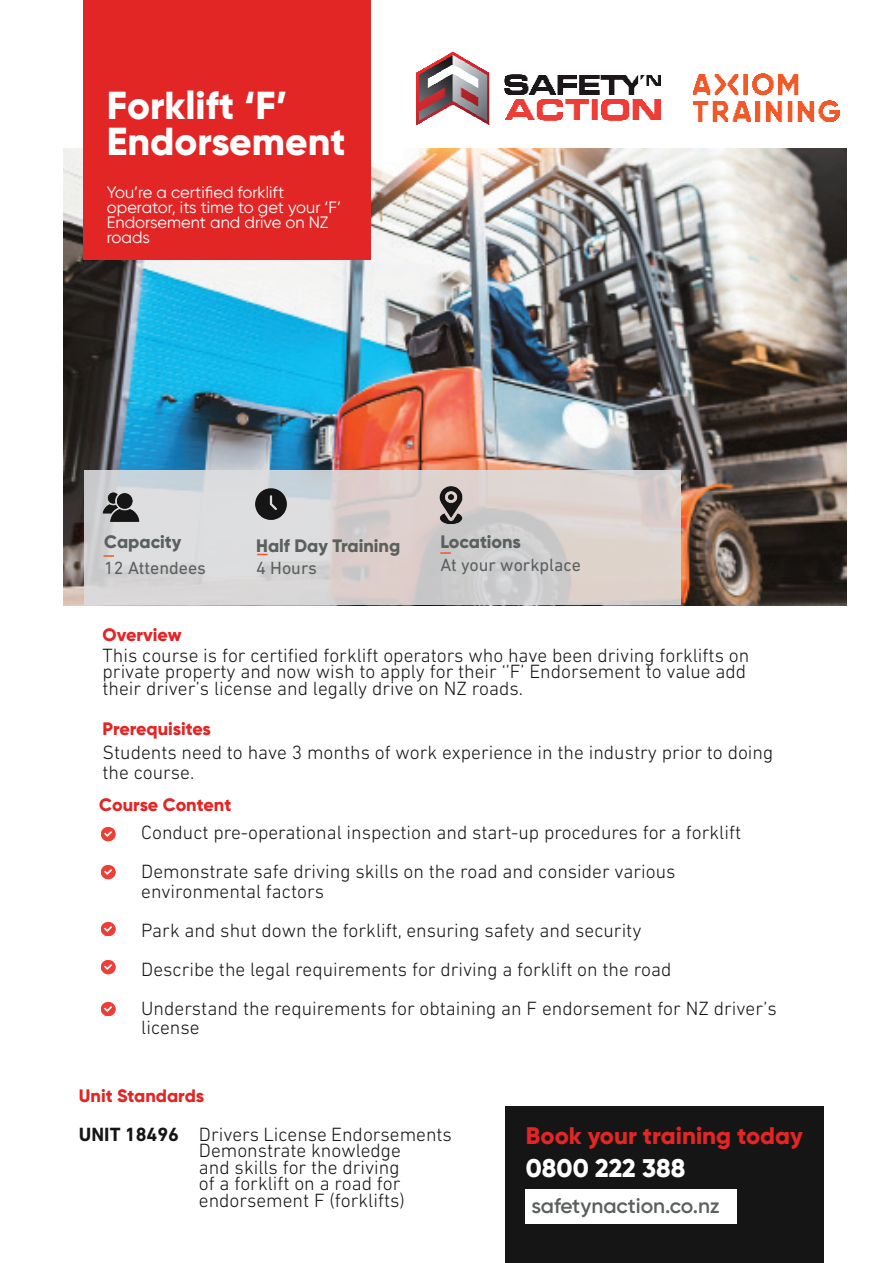
<style>
.page{position:relative;width:893px;height:1263px;background:#fff}
.page>*{position:absolute;margin:0;border:0;box-sizing:border-box;transform-origin:0 0}
.t1{font:800 39px/36px "Gilroy";color:#fff}
.t2{font:800 25.5px "Gilroy";color:#fff}
.t3{font:800 24px "Gilroy";color:#e22525}
.t4{font:600 21px "Gilroy";color:#5a605e}
.t5{font:300 19.5px/16.5px "DIN Next LT Pro";color:#161516}
.t6{font:800 18px "Gilroy";color:#e22525}
.t7{font:800 18px "Gilroy";color:#5a605e}
.t8{font:18px "DIN Next LT Pro";color:#5a605e}
.t9{font:16.5px/15px "Gilroy";color:#fff}
.s1{font-weight:700}
</style>
<div class="page">
<div style="left:505px;top:1106px;width:318px;height:157px;background:#161516"></div>
<img style="left:64px;top:149px;width:782px;height:456px">
<svg style="left:84px;top:471px;width:596px;height:10px;background:#d4d2d4"></svg>
<img style="left:84px;top:481px;width:596px;height:124px">
<div style="left:84px;top:0;width:287px;height:259px;background:#e22525"></div>
<img style="left:428px;top:484px;width:45px;height:43px">
<div style="left:526px;top:1189px;width:211px;height:34px;background:#fff"></div>
<img style="left:416px;top:52px;width:424px;height:72px">
<img style="left:254px;top:488px;width:34px;height:33px">
<img style="left:98px;top:484px;width:45px;height:45px">
<img style="left:101px;top:827px;width:15px;height:14px">
<img style="left:101px;top:865px;width:15px;height:14px">
<img style="left:101px;top:922px;width:15px;height:14px">
<img style="left:101px;top:960px;width:15px;height:14px">
<img style="left:101px;top:1002px;width:15px;height:14px">
<svg style="left:104px;top:555px;width:10px;height:2px"></svg>
<svg style="left:440px;top:552px;width:11px;height:2px"></svg>
<h1 class="t1" style="left:107px;top:87px;width:240px">Forklift ‘F’<br>Endorsement</h1>
<p class="t9" style="left:107px;top:185px;width:236px">You’re a certified forklift operator, its time to get your ‘F’<br>Endorsement and drive on NZ roads</p>
<p class="t7" style="left:104px;top:530px;width:79px">Capacity</p>
<p class="t8" style="left:104px;top:558px;width:103px">12 Attendees</p>
<p class="t7" style="left:256px;top:534px;width:146px">Half Day Training</p>
<p class="t8" style="left:256px;top:558px;width:62px">4 Hours</p>
<p class="t7" style="left:440px;top:530px;width:82px">Locations</p>
<p class="t8" style="left:440px;top:555px;width:142px">At your workplace</p>
<p class="t6" style="left:103px;top:623px;width:80px">Overview</p>
<p class="t5" style="left:103px;top:647px;width:648px">This course is for certified forklift operators who have been driving forklifts on private property and now wish to apply for their ‘’F’ Endorsement to value add their driver’s license and legally drive on NZ roads.</p>
<p class="t6" style="left:103px;top:718px;width:110px">Prerequisites</p>
<p class="t5" style="left:103px;top:743px;width:672px;line-height:19.5px">Students need to have 3 months of work experience in the industry prior to doing the course.</p>
<p class="t6" style="left:99px;top:793px;width:134px">Course Content</p>
<p class="t5" style="left:141px;top:813px;width:601px;line-height:39px">Conduct pre-operational inspection and start-up procedures for a forklift<br>Demonstrate safe driving skills on the road and consider various</p>
<p class="t5" style="left:141px;top:871px;width:637px;line-height:39px">environmental factors<br>Park and shut down the forklift, ensuring safety and security<br>Describe the legal requirements for driving a forklift on the road<br>Understand the requirements for obtaining an F endorsement for NZ driver’s</p>
<p class="t5" style="left:141px;top:1019px;width:60px">license</p>
<p class="t6" style="left:79px;top:1084px;width:127px">Unit Standards</p>
<p class="t5" style="left:199px;top:1125px;width:255px;text-indent:-120px"><span class="s1">UNIT 18496</span> Drivers License Endorsements<br>Demonstrate knowledge<br>and skills for the driving<br>of a forklift on a road for endorsement F (forklifts)</p>
<p class="t3" style="left:526px;top:1120px;width:278px">Book your training today</p>
<h2 class="t2" style="left:526px;top:1152px;width:161px">0800 222 388</h2>
<p class="t4" style="left:531px;top:1193px;width:190px">safetynaction.co.nz</p>
</div>
